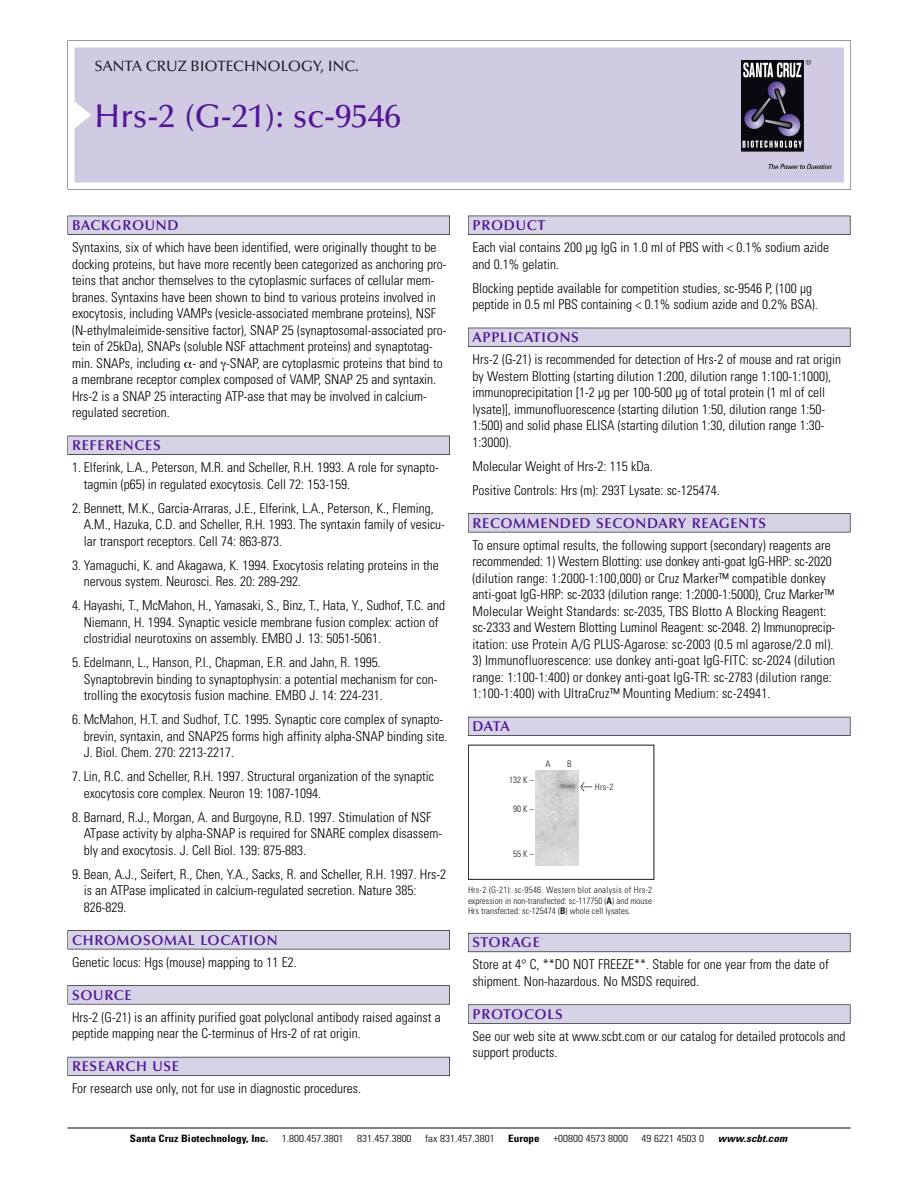
<style>
.page{position:relative;width:918px;height:1188px;background:#fff}
.page>*{position:absolute;margin:0;border:0;box-sizing:border-box;transform-origin:0 0}
.t1{font:500 33px "Optima";color:#511695}
.t2{font:500 15px "Optima";color:#231f20}
.t3{font:600 14.25px "Optima";letter-spacing:.05em;color:#511695}
.t4{font:300 condensed 13.5px/16.5px "Univers";color:#000}
.t5{font:300 condensed 10.2px "Univers";color:#000;scale:1.1 1}
.t6{font:700 condensed 10.2px "Univers";color:#000;scale:1.1 1}
.t7{font:italic 700 condensed 10.2px "Univers";letter-spacing:.005em;color:#000;scale:1.1 1}
.t8{font:9px/10.5px "Univers Condensed Light+BKCPMD";color:#191919;text-align:justify}
.s1{font-family:"Meta Plus Book Roman+CIKVJI";font-size:10.5px}
.s2{font-family:"Univers Condensed Bold+ASDJEX"}
</style>
<div class="page">
<svg style="left:68px;top:40px;width:783px;height:149px"></svg>
<div style="left:74px;top:47px;width:770px;height:135px;background:#d1cae3"></div>
<img style="left:741px;top:60px;width:90px;height:108px">
<div style="left:68px;top:216px;width:382px;height:19px;background:#525155"></div>
<div style="left:68px;top:216px;width:381px;height:18px;background:#d7d3e7"></div>
<div style="left:68px;top:436px;width:382px;height:19px;background:#515055"></div>
<div style="left:68px;top:436px;width:381px;height:18px;background:#d7d3e7"></div>
<div style="left:68px;top:930px;width:382px;height:19px;background:#545357"></div>
<div style="left:68px;top:931px;width:381px;height:18px;background:#d7d3e7"></div>
<div style="left:68px;top:985px;width:382px;height:19px;background:#575759"></div>
<div style="left:68px;top:986px;width:381px;height:18px;background:#d7d3e7"></div>
<div style="left:68px;top:1057px;width:382px;height:19px;background:#5b5a62"></div>
<div style="left:68px;top:1057px;width:381px;height:18px;background:#d7d3e7"></div>
<div style="left:468px;top:216px;width:382px;height:19px;background:#525155"></div>
<div style="left:468px;top:216px;width:382px;height:18px;background:#d7d3e7"></div>
<div style="left:468px;top:328px;width:382px;height:19px;background:#515055"></div>
<div style="left:468px;top:328px;width:382px;height:18px;background:#d7d3e7"></div>
<div style="left:468px;top:513px;width:382px;height:19px;background:#545357"></div>
<div style="left:468px;top:514px;width:382px;height:18px;background:#d7d3e7"></div>
<div style="left:468px;top:717px;width:382px;height:19px;background:#54535a"></div>
<div style="left:468px;top:717px;width:382px;height:18px;background:#d7d3e7"></div>
<div style="left:468px;top:933px;width:382px;height:19px;background:#66646d"></div>
<div style="left:468px;top:934px;width:382px;height:18px;background:#d7d3e7"></div>
<svg style="left:468px;top:1004px;width:382px;height:20px"></svg>
<div style="left:468px;top:1005px;width:382px;height:18px;background:#d7d3e7"></div>
<hr style="left:68px;top:1128px;width:782px;height:1px;background:#000">
<div style="left:468px;top:745px;width:186px;height:135px;border:1px solid #191919"></div>
<img style="left:535px;top:770px;width:43px;height:95px">
<p class="t2" style="left:94px;top:61px;width:266px">SANTA CRUZ BIOTECHNOLOGY, INC.</p>
<h1 class="t1" style="left:94px;top:103px;width:308px">Hrs-2 (G-21): sc-9546</h1>
<p class="t3" style="left:72px;top:219px;width:108px">BACKGROUND</p>
<p class="t4" style="left:72px;top:240px;width:376px">Syntaxins, six of which have been identified, were originally thought to be docking proteins, but have more recently been categorized as anchoring pro&shy;teins that anchor themselves to the cytoplasmic surfaces of cellular mem&shy;branes. Syntaxins have been shown to bind to various proteins involved in exocytosis, including VAMPs (vesicle-associated membrane proteins), NSF (N-ethylmaleimide-sensitive factor), SNAP 25 (synaptosomal-associated pro&shy;tein of 25kDa), SNAPs (soluble NSF attachment proteins) and synaptotag&shy;min. SNAPs, including - and -SNAP, are cytoplasmic proteins that bind to a membrane receptor complex composed of VAMP, SNAP 25 and syntaxin.<br>Hrs-2 is a SNAP 25 interacting ATP-ase that may be involved in calcium&shy;regulated secretion.</p>
<p class="t3" style="left:72px;top:440px;width:90px">REFERENCES</p>
<p class="t4" style="left:84px;top:460px;width:357px;text-indent:-12px">1. Elferink, L.A., Peterson, M.R. and Scheller, R.H. 1993. A role for synapto&shy;tagmin (p65) in regulated exocytosis. Cell 72: 153-159.</p>
<p class="t4" style="left:84px;top:501px;width:363px;text-indent:-12px">2. Bennett, M.K., Garcia-Arraras, J.E., Elferink, L.A., Peterson, K., Fleming,<br>A.M., Hazuka, C.D. and Scheller, R.H. 1993. The syntaxin family of vesicu&shy;lar transport receptors. Cell 74: 863-873.</p>
<p class="t4" style="left:84px;top:558px;width:357px;text-indent:-12px">3. Yamaguchi, K. and Akagawa, K. 1994. Exocytosis relating proteins in the nervous system. Neurosci. Res. 20: 289-292.</p>
<p class="t4" style="left:84px;top:598px;width:363px;text-indent:-12px">4. Hayashi, T., McMahon, H., Yamasaki, S., Binz, T., Hata, Y., Sudhof, T.C. and<br>Niemann, H. 1994. Synaptic vesicle membrane fusion complex: action of clostridial neurotoxins on assembly. EMBO J. 13: 5051-5061.</p>
<p class="t4" style="left:84px;top:655px;width:355px;text-indent:-12px">5. Edelmann, L., Hanson, P.I., Chapman, E.R. and Jahn, R. 1995.<br>Synaptobrevin binding to synaptophysin: a potential mechanism for con&shy;trolling the exocytosis fusion machine. EMBO J. 14: 224-231.</p>
<p class="t4" style="left:84px;top:712px;width:365px;text-indent:-12px">6. McMahon, H.T. and Sudhof, T.C. 1995. Synaptic core complex of synapto&shy;brevin, syntaxin, and SNAP25 forms high affinity alpha-SNAP binding site.<br>J. Biol. Chem. 270: 2213-2217.</p>
<p class="t4" style="left:84px;top:769px;width:352px;text-indent:-12px">7. Lin, R.C. and Scheller, R.H. 1997. Structural organization of the synaptic exocytosis core complex. Neuron 19: 1087-1094.</p>
<p class="t4" style="left:84px;top:810px;width:360px;text-indent:-12px">8. Barnard, R.J., Morgan, A. and Burgoyne, R.D. 1997. Stimulation of NSF<br>ATpase activity by alpha-SNAP is required for SNARE complex disassem&shy;bly and exocytosis. J. Cell Biol. 139: 875-883.</p>
<p class="t4" style="left:84px;top:867px;width:364px;text-indent:-12px">9. Bean, A.J., Seifert, R., Chen, Y.A., Sacks, R. and Scheller, R.H. 1997. Hrs-2 is an ATPase implicated in calcium-regulated secretion. Nature 385:<br>826-829.</p>
<p class="t3" style="left:72px;top:934px;width:207px">CHROMOSOMAL LOCATION</p>
<p class="t4" style="left:72px;top:955px;width:226px">Genetic locus: Hgs (mouse) mapping to 11 E2.</p>
<p class="t3" style="left:72px;top:989px;width:61px">SOURCE</p>
<p class="t4" style="left:72px;top:1010px;width:370px">Hrs-2 (G-21) is an affinity purified goat polyclonal antibody raised against a peptide mapping near the C-terminus of Hrs-2 of rat origin.</p>
<p class="t3" style="left:72px;top:1061px;width:109px">RESEARCH USE</p>
<p class="t4" style="left:72px;top:1081px;width:290px">For research use only, not for use in diagnostic procedures.</p>
<p class="t3" style="left:473px;top:219px;width:74px">PRODUCT</p>
<p class="t4" style="left:473px;top:240px;width:358px">Each vial contains 200 µg IgG in 1.0 ml of PBS with &lt; 0.1% sodium azide and 0.1% gelatin.</p>
<p class="t4" style="left:473px;top:281px;width:347px">Blocking peptide available for competition studies, sc-9546 P, (100 µg peptide in 0.5 ml PBS containing &lt; 0.1% sodium azide and 0.2% BSA).</p>
<p class="t3" style="left:473px;top:332px;width:108px">APPLICATIONS</p>
<p class="t4" style="left:473px;top:352px;width:370px">Hrs-2 (G-21) is recommended for detection of Hrs-2 of mouse and rat origin by Western Blotting (starting dilution 1:200, dilution range 1:100-1:1000), immunoprecipitation [1-2 µg per 100-500 µg of total protein (1 ml of cell lysate)], immunofluorescence (starting dilution 1:50, dilution range 1:50- 1:500) and solid phase ELISA (starting dilution 1:30, dilution range 1:30- 1:3000).</p>
<p class="t4" style="left:473px;top:455px;width:249px;line-height:24px">Molecular Weight of Hrs-2: 115 kDa.<br>Positive Controls: Hrs (m): 293T Lysate: sc-125474.</p>
<p class="t3" style="left:473px;top:517px;width:295px">RECOMMENDED SECONDARY REAGENTS</p>
<p class="t4" style="left:473px;top:538px;width:364px">To ensure optimal results, the following support (secondary) reagents are recommended: 1) Western Blotting: use donkey anti-goat IgG-HRP: sc-2020 (dilution range: 1:2000-1:100,000) or Cruz Marker™ compatible donkey anti-goat IgG-HRP: sc-2033 (dilution range: 1:2000-1:5000), Cruz Marker™ Molecular Weight Standards: sc-2035, TBS Blotto A Blocking Reagent: sc-2333 and Western Blotting Luminol Reagent: sc-2048. 2) Immunoprecip&shy;itation: use Protein A/G PLUS-Agarose: sc-2003 (0.5 ml agarose/2.0 ml).</p>
<p class="t4" style="left:473px;top:653px;width:364px">3) Immunofluorescence: use donkey anti-goat IgG-FITC: sc-2024 (dilution range: 1:100-1:400) or donkey anti-goat IgG-TR: sc-2783 (dilution range:<br>1:100-1:400) with UltraCruz™ Mounting Medium: sc-24941.</p>
<p class="t3" style="left:473px;top:721px;width:39px">DATA</p>
<p class="t8" style="left:509px;top:775px;width:26px">132 K –</p>
<p class="t8" style="left:513px;top:804px;width:22px">90K–</p>
<p class="t8" style="left:513px;top:849px;width:22px">55K–</p>
<p class="t8" style="left:545px;top:759px;width:7px">A</p>
<p class="t8" style="left:567px;top:759px;width:6px">B</p>
<p class="t8" style="left:580px;top:782px;width:35px"><span class="s1">&lt;</span> Hrs-2</p>
<p class="t8" style="left:468px;top:886px;width:186px">Hrs-2 (G-21): sc-9546. Western blot analysis of Hrs-2 expression in non-transfected: sc-117750 (<span class="s2">A</span>) and mouse Hrs transfected: sc-125474 (<span class="s2">B</span>) whole cell lysates.</p>
<p class="t3" style="left:473px;top:937px;width:69px">STORAGE</p>
<p class="t4" style="left:473px;top:958px;width:358px">Store at 4° C, **DO NOT FREEZE**. Stable for one year from the date of shipment. Non-hazardous. No MSDS required.</p>
<p class="t3" style="left:473px;top:1008px;width:92px">PROTOCOLS</p>
<p class="t4" style="left:473px;top:1029px;width:375px">See our web site at www.scbt.com or our catalog for detailed protocols and support products.</p>
<p class="t6" style="left:130px;top:1135px;width:127px">Santa Cruz Biotechnology, Inc.</p>
<p class="t5" style="left:282px;top:1135px;width:58px">1.800.457.3801</p>
<p class="t5" style="left:357px;top:1135px;width:51px">831.457.3800</p>
<p class="t5" style="left:425px;top:1135px;width:65px">fax 831.457.3801</p>
<p class="t6" style="left:508px;top:1135px;width:30px">Europe</p>
<p class="t5" style="left:553px;top:1135px;width:69px">+00800 4573 8000</p>
<p class="t5" style="left:642px;top:1135px;width:58px">49 6221 4503 0</p>
<p class="t7" style="left:718px;top:1135px;width:64px">www.scbt.com</p>
</div>
